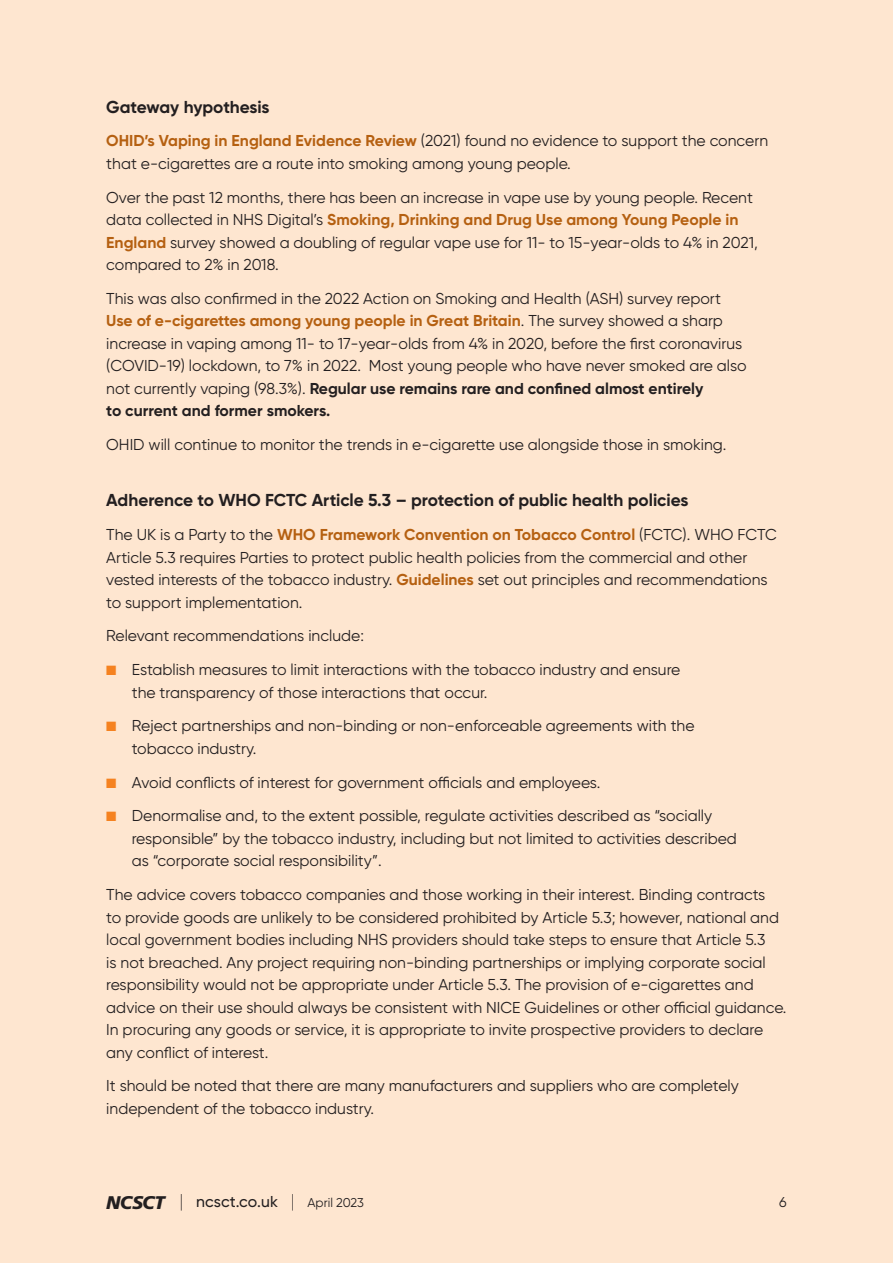
<style>
.page{position:relative;width:893px;height:1263px;background:#fee6d0}
.page>*{position:absolute;margin:0;border:0;box-sizing:border-box;transform-origin:0 0}
.t1{font:700 17.25px "Gilroy";color:#231f20}
.t2{font:15.75px/22.5px "Gilroy";color:#231f20}
.t3{font:500 15.75px "Gilroy";letter-spacing:.01em;color:#231f20}
.t4{font:14.25px "Gilroy";color:#231f20}
.s1{font-weight:700;color:#b56011}
.s2{font-weight:700}
.s3{color:#f58220}
.s4{font-family:"Frutiger LT Pro";font-weight:900;font-style:italic;font-size:18.3px}
.s5{font-weight:200;font-size:18px}
.s6{font-weight:400;font-size:12.75px}
</style>
<div class="page">
<p class="t1" style="left:106px;top:99px;width:165px">Gateway hypothesis</p>
<p class="t2" style="left:106px;top:130px;width:663px"><span class="s1">OHID’s Vaping in England Evidence Review</span> (2021) found no evidence to support the concern that e-cigarettes are a route into smoking among young people.</p>
<p class="t2" style="left:106px;top:187px;width:653px">Over the past 12 months, there has been an increase in vape use by young people. Recent data collected in NHS Digital’s <span class="s1">Smoking, Drinking and Drug Use among Young People in England</span> survey showed a doubling of regular vape use for 11- to 15-year-olds to 4% in 2021, compared to 2% in 2018.</p>
<p class="t2" style="left:106px;top:288px;width:642px">This was also confirmed in the 2022 Action on Smoking and Health (ASH) survey report <span class="s1">Use of e-cigarettes among young people in Great Britain</span>. The survey showed a sharp increase in vaping among 11- to 17-year-olds from 4% in 2020, before the first coronavirus (COVID-19) lockdown, to 7% in 2022. Most young people who have never smoked are also not currently vaping (98.3%). <span class="s2">Regular use remains rare and confined almost entirely<br>to current and former smokers.</span></p>
<p class="t2" style="left:106px;top:434px;width:622px">OHID will continue to monitor the trends in e-cigarette use alongside those in smoking.</p>
<p class="t1" style="left:106px;top:492px;width:584px">Adherence to WHO FCTC Article 5.3 – protection of public health policies</p>
<p class="t2" style="left:106px;top:524px;width:672px">The UK is a Party to the <span class="s1">WHO Framework Convention on Tobacco Control</span> (FCTC). WHO FCTC Article 5.3 requires Parties to protect public health policies from the commercial and other vested interests of the tobacco industry. <span class="s1">Guidelines</span> set out principles and recommendations to support implementation.</p>
<p class="t2" style="left:106px;top:625px;width:259px">Relevant recommendations include:</p>
<p class="t2" style="left:132px;top:659px;width:550px;text-indent:-26px"><span class="s3">■</span> Establish measures to limit interactions with the tobacco industry and ensure the transparency of those interactions that occur.</p>
<p class="t2" style="left:132px;top:715px;width:564px;text-indent:-26px"><span class="s3">■</span> Reject partnerships and non-binding or non-enforceable agreements with the tobacco industry.</p>
<p class="t2" style="left:106px;top:772px;width:496px"><span class="s3">■</span> Avoid conflicts of interest for government officials and employees.</p>
<p class="t2" style="left:132px;top:805px;width:607px;text-indent:-26px"><span class="s3">■</span> Denormalise and, to the extent possible, regulate activities described as “socially responsible” by the tobacco industry, including but not limited to activities described as “corporate social responsibility”.</p>
<p class="t2" style="left:106px;top:884px;width:682px">The advice covers tobacco companies and those working in their interest. Binding contracts<br>to provide goods are unlikely to be considered prohibited by Article 5.3; however, national and local government bodies including NHS providers should take steps to ensure that Article 5.3<br>is not breached. Any project requiring non-binding partnerships or implying corporate social responsibility would not be appropriate under Article 5.3. The provision of e-cigarettes and advice on their use should always be consistent with NICE Guidelines or other official guidance.<br>In procuring any goods or service, it is appropriate to invite prospective providers to declare any conflict of interest.</p>
<p class="t2" style="left:106px;top:1076px;width:634px">It should be noted that there are many manufacturers and suppliers who are completely independent of the tobacco industry.</p>
<p class="t3" style="left:106px;top:1194px;width:259px"><span class="s4">NCSCT</span> <span class="s5">|</span> ncsct.co.uk <span class="s5">|</span> <span class="s6">April 2023</span></p>
<p class="t4" style="left:779px;top:1195px;width:9px">6</p>
</div>
